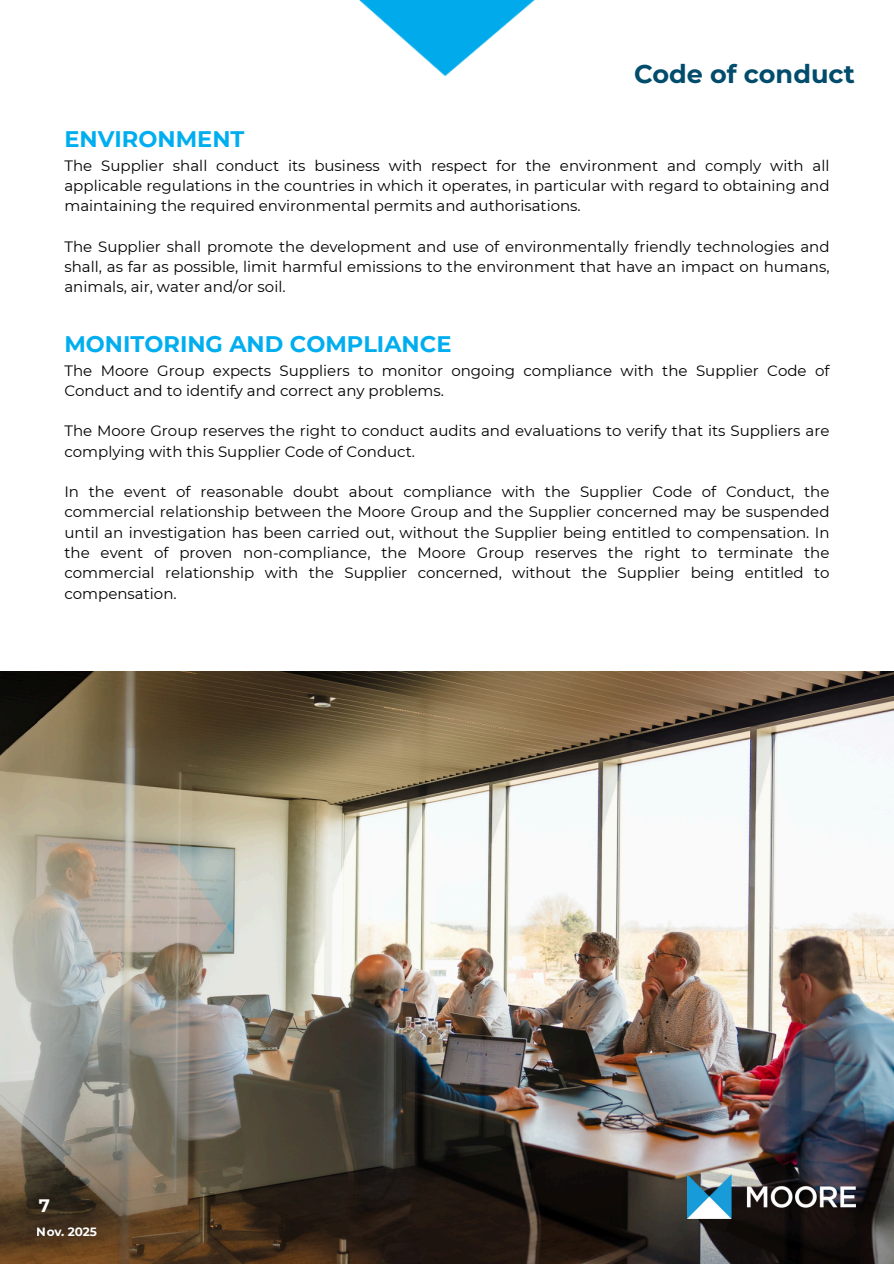
<style>
.page{position:relative;width:894px;height:1264px;background:#fff}
.page>*{position:absolute;margin:0;border:0;box-sizing:border-box;transform-origin:0 0}
.t1{font:700 25.5px "Montserrat";color:#004c6c}
.t2{font:700 22.5px "Montserrat";color:#00aeef}
.t3{font:700 18px "Montserrat";color:#fff}
.t4{font:15px/20.2px "Montserrat";color:#000;text-align:justify}
.t5{font:700 12px "Montserrat";color:#fff}
</style>
<div class="page">
<img style="left:359px;top:0;width:176px;height:77px">
<img style="left:0;top:671px;width:893px;height:592px">
<img style="left:687px;top:1174px;width:168px;height:44px">
<h1 class="t1" style="left:634px;top:58px;width:222px">Code of conduct</h1>
<h2 class="t2" style="left:64px;top:125px;width:181px">ENVIRONMENT</h2>
<p class="t4" style="left:64px;top:155px;width:766px">The Supplier shall conduct its business with respect for the environment and comply with all applicable regulations in the countries in which it operates, in particular with regard to obtaining and maintaining the required environmental permits and authorisations.</p>
<p class="t4" style="left:64px;top:236px;width:766px">The Supplier shall promote the development and use of environmentally friendly technologies and shall, as far as possible, limit harmful emissions to the environment that have an impact on humans, animals, air, water and/or soil.</p>
<h2 class="t2" style="left:64px;top:330px;width:388px">MONITORING AND COMPLIANCE</h2>
<p class="t4" style="left:64px;top:360px;width:766px">The Moore Group expects Suppliers to monitor ongoing compliance with the Supplier Code of<br>Conduct and to identify and correct any problems.</p>
<p class="t4" style="left:64px;top:421px;width:766px">The Moore Group reserves the right to conduct audits and evaluations to verify that its Suppliers are complying with this Supplier Code of Conduct.</p>
<p class="t4" style="left:64px;top:481px;width:766px">In the event of reasonable doubt about compliance with the Supplier Code of Conduct, the commercial relationship between the Moore Group and the Supplier concerned may be suspended until an investigation has been carried out, without the Supplier being entitled to compensation. In the event of proven non-compliance, the Moore Group reserves the right to terminate the commercial relationship with the Supplier concerned, without the Supplier being entitled to compensation.</p>
<p class="t3" style="left:39px;top:1194px;width:13px">7</p>
<p class="t5" style="left:37px;top:1224px;width:62px">Nov. 2025</p>
</div>
